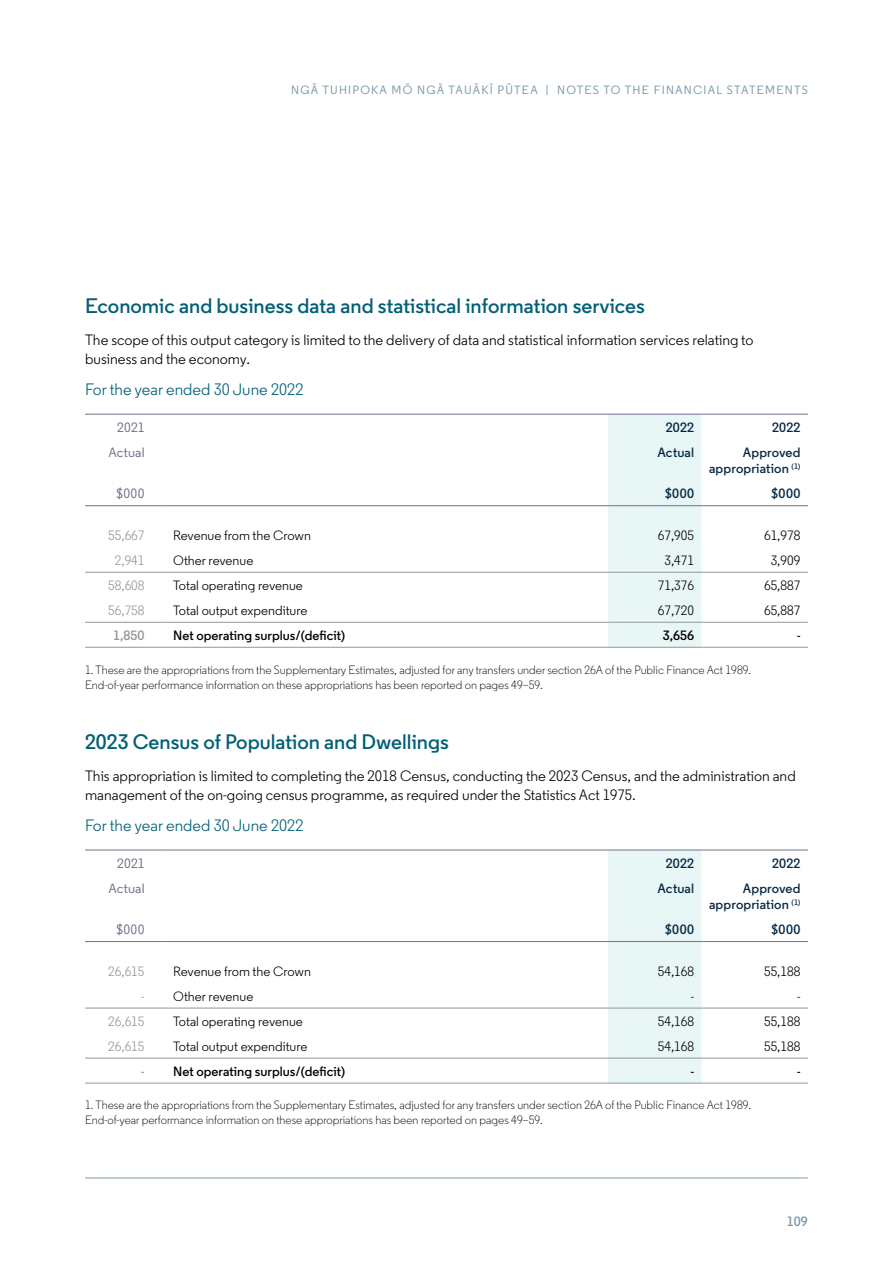
<style>
.page{position:relative;width:893px;height:1263px;background:#fff}
.page>*{position:absolute;margin:0;border:0;box-sizing:border-box;transform-origin:0 0}
.t1{font:600 21px "Regular";color:#005f76}
.t2{font:16.5px "Regular";color:#005f76}
.t3{font:15px/18.8px "Regular";color:#000}
.t4{font:13.5px "Regular";color:#000}
.t5{font:600 13.5px/16.5px "Regular";letter-spacing:.01em;color:#072845;text-align:right}
.t6{font:600 13.5px "Regular";color:#000}
.t7{font:13.5px "Regular";color:#939598}
.t8{font:500 13.5px "Regular";letter-spacing:.01em;color:#6e748a}
.t9{font:600 13.5px "Regular";color:#939598}
.t10{font:600 13.5px "Regular";color:#7b9aab}
.t11{font:300 12px/15px "Regular";color:#000}
.t12{font:500 12px "Regular";letter-spacing:.1em;color:#7b9aab}
.s1{color:#939598}
</style>
<div class="page">
<hr style="left:85px;top:1177px;width:723px;height:1px;background:#7b9aab">
<div style="left:608px;top:415px;width:94px;height:232px;background:#e9f6f6"></div>
<hr style="left:85px;top:572px;width:81px;height:1px;background:#939598">
<hr style="left:166px;top:572px;width:442px;height:1px;background:#939598">
<hr style="left:608px;top:572px;width:94px;height:1px;background:#939598">
<hr style="left:702px;top:572px;width:106px;height:1px;background:#939598">
<hr style="left:85px;top:622px;width:81px;height:1px;background:#939598">
<hr style="left:166px;top:622px;width:442px;height:1px;background:#939598">
<hr style="left:608px;top:622px;width:94px;height:1px;background:#939598">
<hr style="left:702px;top:622px;width:106px;height:1px;background:#939598">
<hr style="left:85px;top:505px;width:81px;height:1px;background:#6e748a">
<hr style="left:166px;top:505px;width:442px;height:1px;background:#6e748a">
<hr style="left:608px;top:505px;width:94px;height:1px;background:#6e748a">
<hr style="left:702px;top:505px;width:106px;height:1px;background:#6e748a">
<hr style="left:85px;top:414px;width:81px;height:1px;background:#6e748a">
<hr style="left:166px;top:414px;width:442px;height:1px;background:#6e748a">
<hr style="left:608px;top:414px;width:94px;height:1px;background:#6e748a">
<hr style="left:702px;top:414px;width:106px;height:1px;background:#6e748a">
<hr style="left:85px;top:647px;width:81px;height:1px;background:#939598">
<hr style="left:166px;top:647px;width:442px;height:1px;background:#939598">
<hr style="left:608px;top:647px;width:94px;height:1px;background:#939598">
<hr style="left:702px;top:647px;width:106px;height:1px;background:#939598">
<div style="left:608px;top:851px;width:94px;height:232px;background:#e9f6f6"></div>
<hr style="left:85px;top:1008px;width:81px;height:1px;background:#939598">
<hr style="left:166px;top:1008px;width:442px;height:1px;background:#939598">
<hr style="left:608px;top:1008px;width:94px;height:1px;background:#939598">
<hr style="left:702px;top:1008px;width:106px;height:1px;background:#939598">
<hr style="left:85px;top:1058px;width:81px;height:1px;background:#939598">
<hr style="left:166px;top:1058px;width:442px;height:1px;background:#939598">
<hr style="left:608px;top:1058px;width:94px;height:1px;background:#939598">
<hr style="left:702px;top:1058px;width:106px;height:1px;background:#939598">
<hr style="left:85px;top:941px;width:81px;height:1px;background:#6e748a">
<hr style="left:166px;top:941px;width:442px;height:1px;background:#6e748a">
<hr style="left:608px;top:941px;width:94px;height:1px;background:#6e748a">
<hr style="left:702px;top:941px;width:106px;height:1px;background:#6e748a">
<hr style="left:85px;top:850px;width:81px;height:1px;background:#6e748a">
<hr style="left:166px;top:850px;width:442px;height:1px;background:#6e748a">
<hr style="left:608px;top:850px;width:94px;height:1px;background:#6e748a">
<hr style="left:702px;top:850px;width:106px;height:1px;background:#6e748a">
<hr style="left:85px;top:1083px;width:81px;height:1px;background:#939598">
<hr style="left:166px;top:1083px;width:442px;height:1px;background:#939598">
<hr style="left:608px;top:1083px;width:94px;height:1px;background:#939598">
<hr style="left:702px;top:1083px;width:106px;height:1px;background:#939598">
<p class="t12" style="left:291px;top:82px;width:518px">NGĀ TUHIPOKA MŌ NGĀ TAUĀKĪ PŪTEA | NOTES TO THE FINANCIAL STATEMENTS</p>
<h1 class="t1" style="left:85px;top:293px;width:561px">Economic and business data and statistical information services</h1>
<p class="t3" style="left:85px;top:330px;width:670px">The scope of this output category is limited to the delivery of data and statistical information services relating to business and the economy.</p>
<h2 class="t2" style="left:85px;top:379px;width:220px">For the year ended 30 June 2022</h2>
<p class="t8" style="left:117px;top:419px;width:29px">2021</p>
<p class="t5" style="left:666px;top:419px;width:30px">2022</p>
<p class="t5" style="left:772px;top:419px;width:30px">2022</p>
<p class="t8" style="left:108px;top:444px;width:38px">Actual</p>
<p class="t5" style="left:657px;top:444px;width:38px">Actual</p>
<p class="t5" style="left:709px;top:444px;width:93px">Approved appropriation <sup>(1)</sup></p>
<p class="t8" style="left:116px;top:485px;width:30px">$000</p>
<p class="t5" style="left:665px;top:485px;width:31px">$000</p>
<p class="t5" style="left:771px;top:485px;width:31px">$000</p>
<p class="t7" style="left:108px;top:527px;width:38px">55,667</p>
<p class="t4" style="left:173px;top:527px;width:139px">Revenue from the Crown</p>
<p class="t4" style="left:658px;top:527px;width:38px">67,905</p>
<p class="t4" style="left:764px;top:527px;width:38px">61,978</p>
<p class="t7" style="left:115px;top:552px;width:31px">2,941</p>
<p class="t4" style="left:173px;top:552px;width:82px">Other revenue</p>
<p class="t4" style="left:664px;top:552px;width:31px">3,471</p>
<p class="t4" style="left:771px;top:552px;width:31px">3,909</p>
<p class="t7" style="left:108px;top:577px;width:38px">58,608</p>
<p class="t4" style="left:173px;top:577px;width:131px">Total operating revenue</p>
<p class="t4" style="left:658px;top:577px;width:38px">71,376</p>
<p class="t4" style="left:764px;top:577px;width:38px">65,887</p>
<p class="t7" style="left:108px;top:602px;width:38px">56,758</p>
<p class="t4" style="left:173px;top:602px;width:136px">Total output expenditure</p>
<p class="t4" style="left:658px;top:602px;width:38px">67,720</p>
<p class="t4" style="left:764px;top:602px;width:38px">65,887</p>
<p class="t9" style="left:113px;top:627px;width:33px">1,850</p>
<p class="t6" style="left:173px;top:627px;width:173px">Net operating surplus/(deficit)</p>
<p class="t6" style="left:663px;top:627px;width:33px">3,656</p>
<p class="t6" style="left:797px;top:627px;width:5px">-</p>
<p class="t11" style="left:85px;top:662px;width:668px">1. These are the appropriations from the Supplementary Estimates, adjusted for any transfers under section 26A of the Public Finance Act 1989.<br>End-of-year performance information on these appropriations has been reported on pages 49–59.</p>
<h1 class="t1" style="left:85px;top:729px;width:365px">2023 Census of Population and Dwellings</h1>
<p class="t3" style="left:85px;top:766px;width:712px">This appropriation is limited to completing the 2018 Census, conducting the 2023 Census, and the administration and management of the on-going census programme, as required under the Statistics Act 1975.</p>
<h2 class="t2" style="left:85px;top:815px;width:220px">For the year ended 30 June 2022</h2>
<p class="t8" style="left:117px;top:854px;width:29px">2021</p>
<p class="t5" style="left:666px;top:854px;width:30px">2022</p>
<p class="t5" style="left:772px;top:854px;width:30px">2022</p>
<p class="t8" style="left:108px;top:879px;width:38px">Actual</p>
<p class="t5" style="left:657px;top:879px;width:38px">Actual</p>
<p class="t5" style="left:709px;top:879px;width:93px">Approved appropriation <sup>(1)</sup></p>
<p class="t8" style="left:116px;top:921px;width:30px">$000</p>
<p class="t5" style="left:665px;top:921px;width:31px">$000</p>
<p class="t5" style="left:771px;top:921px;width:31px">$000</p>
<p class="t7" style="left:108px;top:962px;width:38px">26,615</p>
<p class="t4" style="left:173px;top:962px;width:139px">Revenue from the Crown</p>
<p class="t4" style="left:658px;top:962px;width:38px">54,168</p>
<p class="t4" style="left:764px;top:962px;width:38px">55,188</p>
<p class="t4" style="left:141px;top:987px;width:114px"><span class="s1">-</span> Other revenue</p>
<p class="t4" style="left:691px;top:987px;width:5px">-</p>
<p class="t4" style="left:797px;top:987px;width:5px">-</p>
<p class="t7" style="left:108px;top:1012px;width:38px">26,615</p>
<p class="t4" style="left:173px;top:1012px;width:131px">Total operating revenue</p>
<p class="t4" style="left:658px;top:1012px;width:38px">54,168</p>
<p class="t4" style="left:764px;top:1012px;width:38px">55,188</p>
<p class="t7" style="left:108px;top:1037px;width:38px">26,615</p>
<p class="t4" style="left:173px;top:1037px;width:136px">Total output expenditure</p>
<p class="t4" style="left:658px;top:1037px;width:38px">54,168</p>
<p class="t4" style="left:764px;top:1037px;width:38px">55,188</p>
<p class="t6" style="left:141px;top:1062px;width:206px"><span class="s1">-</span> Net operating surplus/(deficit)</p>
<p class="t6" style="left:691px;top:1062px;width:5px">-</p>
<p class="t6" style="left:797px;top:1062px;width:5px">-</p>
<p class="t11" style="left:85px;top:1098px;width:668px">1. These are the appropriations from the Supplementary Estimates, adjusted for any transfers under section 26A of the Public Finance Act 1989.<br>End-of-year performance information on these appropriations has been reported on pages 49–59.</p>
<p class="t10" style="left:787px;top:1212px;width:22px">109</p>
</div>
